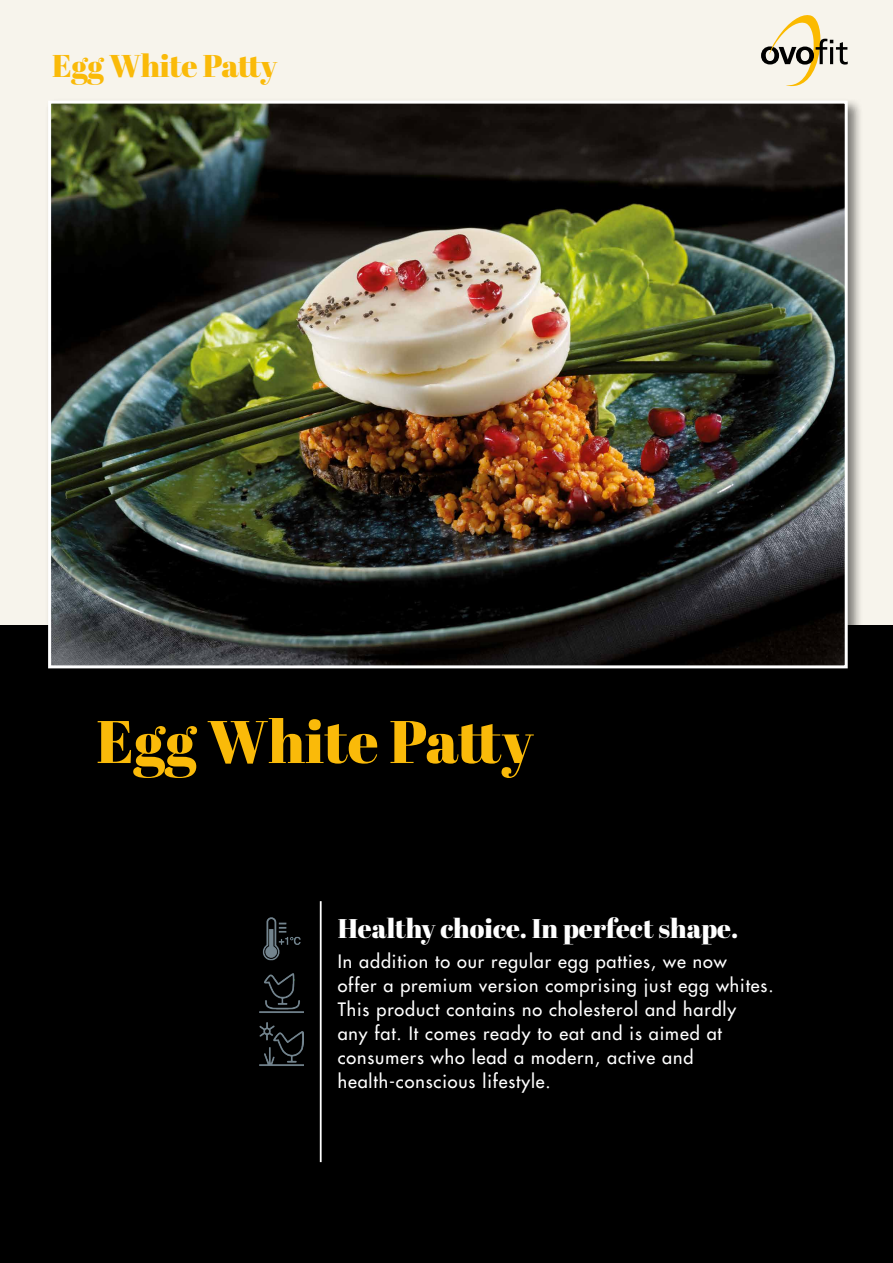
<style>
.page{position:relative;width:893px;height:1263px;background:#f7f4ec}
.page>*{position:absolute;margin:0;border:0;box-sizing:border-box;transform-origin:0 0}
.t1{font:60px "Abril Fatface";color:#faba09}
.t2{font:31.5px "Abril Fatface";letter-spacing:-.01em;color:#faba09}
.t3{font:27px "Abril Fatface";color:#fff}
.t4{font:18px/24px "Futura";letter-spacing:.05em;color:#fff}
</style>
<div class="page">
<div style="left:0;top:625px;width:893px;height:638px;background:#000"></div>
<img style="left:262px;top:917px;width:39px;height:44px">
<div style="left:45px;top:98px;width:818px;height:586px;background:#000;opacity:.5"></div>
<img style="left:52px;top:105px;width:792px;height:559px">
<div style="left:48px;top:101px;width:800px;height:567px;border:3px solid #fff"></div>
<hr style="left:320px;top:901px;width:2px;height:261px;background:#fff">
<svg style="left:761px;top:15px;width:87px;height:71px"></svg>
<img style="left:259px;top:973px;width:45px;height:40px">
<img style="left:259px;top:1022px;width:45px;height:44px">
<h2 class="t2" style="left:52px;top:44px;width:227px">Egg White Patty</h2>
<h1 class="t1" style="left:96px;top:699px;width:438px">Egg White Patty</h1>
<h3 class="t3" style="left:338px;top:909px;width:402px">Healthy choice. In perfect shape.</h3>
<p class="t4" style="left:338px;top:949px;width:437px">In addition to our regular egg patties, we now<br>offer a premium version comprising just egg whites.<br>This product contains no cholesterol and hardly<br>any fat. It comes ready to eat and is aimed at consumers who lead a modern, active and health-conscious lifestyle.</p>
</div>
